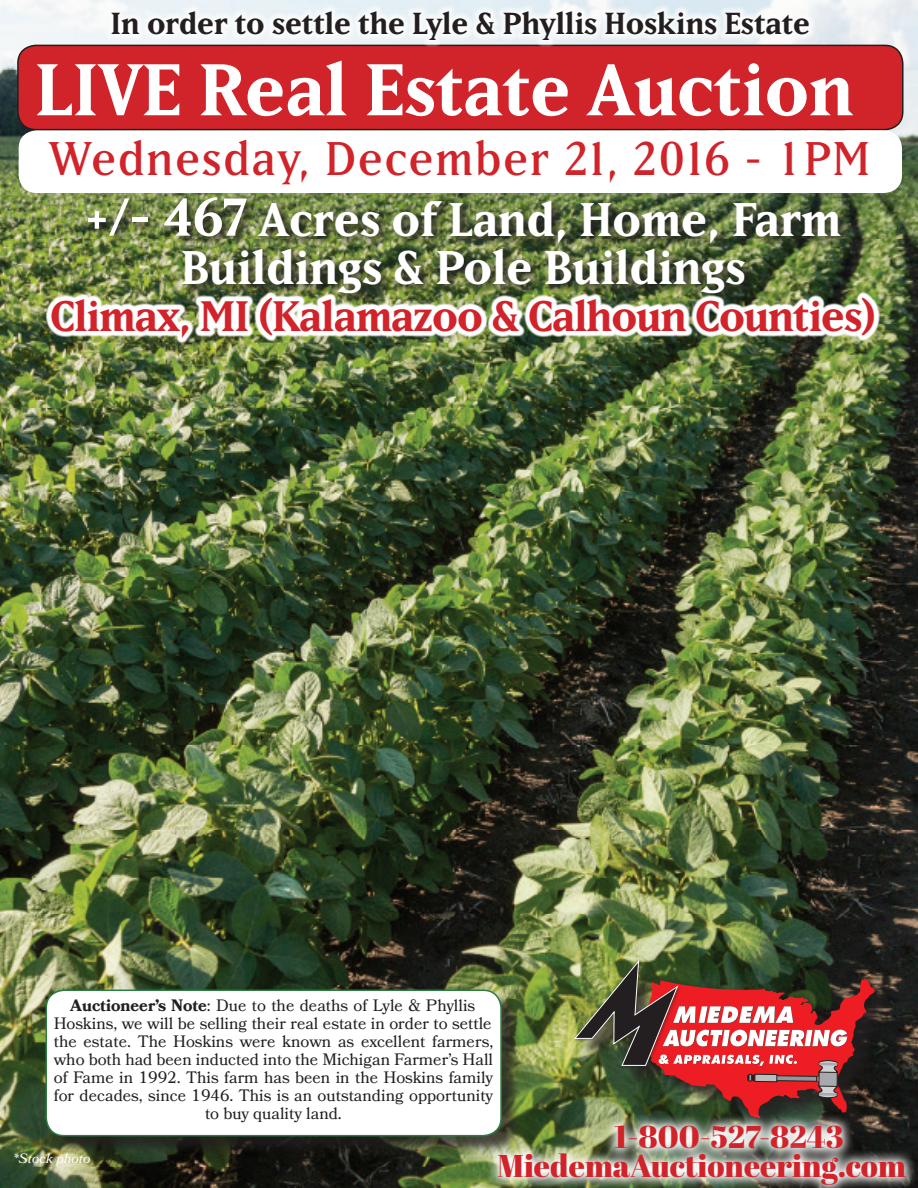
<style>
.page{position:relative;width:918px;height:1188px;background:#fff}
.page>*{position:absolute;margin:0;border:0;box-sizing:border-box;transform-origin:0 0}
.t1{font:700 72px "Matrix IIOT";color:#fff}
.t2{font:700 46.5px/48px "Matrix IIOT";color:#fff;text-align:center}
.t3{font:46.5px "Matrix IIOT";letter-spacing:.04em;color:#d1232a}
.t4{font:700 42px "Matrix IIOT";letter-spacing:-.02em;color:#d1232a}
.t5{font:31.5px/28.5px "Abril Fatface";color:#d1232a}
.t6{font:700 30px "Matrix IIOT";color:#231f20}
.t7{font:16.5px/18px "Bookmania";color:#231f20;text-align:center}
.t8{font:italic 13.5px "Bookmania";color:#fff}
.s1{font-size:52.5px}
.s2{font-weight:700}
</style>
<div class="page">
<img style="left:0;top:0;width:918px;height:1188px">
<img style="left:85px;top:194px;width:768px;height:97px">
<div style="left:18px;top:45px;width:885px;height:85px;background:#d1232a;border-radius:18px"></div>
<div style="left:17px;top:45px;width:887px;height:85px;border:2px solid #231f20;border-radius:18px"></div>
<div style="left:19px;top:130px;width:883px;height:63px;background:#fff;border-radius:18px"></div>
<img style="left:46px;top:291px;width:834px;height:53px">
<div style="left:48px;top:992px;width:473px;height:163px;background:#231f20;opacity:.75"></div>
<div style="left:46px;top:990px;width:455px;height:146px;background:#fff;border-radius:18px"></div>
<div style="left:46px;top:990px;width:456px;height:146px;border:2px solid #2e7c44;border-radius:18px"></div>
<div style="left:578px;top:964px;width:318px;height:175px;background:#231f20;opacity:.75"></div>
<img style="left:855px;top:976px;width:27px;height:149px">
<img style="left:570px;top:956px;width:115px;height:117px">
<img style="left:574px;top:959px;width:301px;height:159px">
<img style="left:603px;top:1113px;width:252px;height:28px">
<img style="left:486px;top:1141px;width:432px;height:47px">
<svg style="left:105px;top:4px;width:711px;height:43px"></svg>
<h3 class="t6" style="left:111px;top:5px;width:701px">In order to settle the Lyle &amp; Phyllis Hoskins Estate</h3>
<h1 class="t1" style="left:35px;top:46px;width:820px">LIVE Real Estate Auction</h1>
<h2 class="t3" style="left:49px;top:130px;width:822px">Wednesday, December 21, 2016 - 1PM</h2>
<h2 class="t2" style="left:85px;top:194px;width:757px"><span class="s1">+/- 467</span> Acres of Land, Home, Farm<br>Buildings &amp; Pole Buildings</h2>
<h3 class="t4" style="left:50px;top:291px;width:827px">Climax, MI (Kalamazoo &amp; Calhoun Counties)</h3>
<p class="t7" style="left:54px;top:996px;width:441px"><span class="s2">Auctioneer’s Note</span>: Due to the deaths of Lyle &amp; Phyllis Hoskins, we will be selling their real estate in order to settle the estate. The Hoskins were known as excellent farmers, who both had been inducted into the Michigan Farmer’s Hall of Fame in 1992. This farm has been in the Hoskins family for decades, since 1946. This is an outstanding opportunity to buy quality land.</p>
<p class="t8" style="left:14px;top:1150px;width:78px">*Stock photo</p>
<h3 class="t5" style="left:498px;top:1122px;width:410px;text-indent:117px">1-800-527-8243<br>MiedemaAuctioneering.com</h3>
</div>
